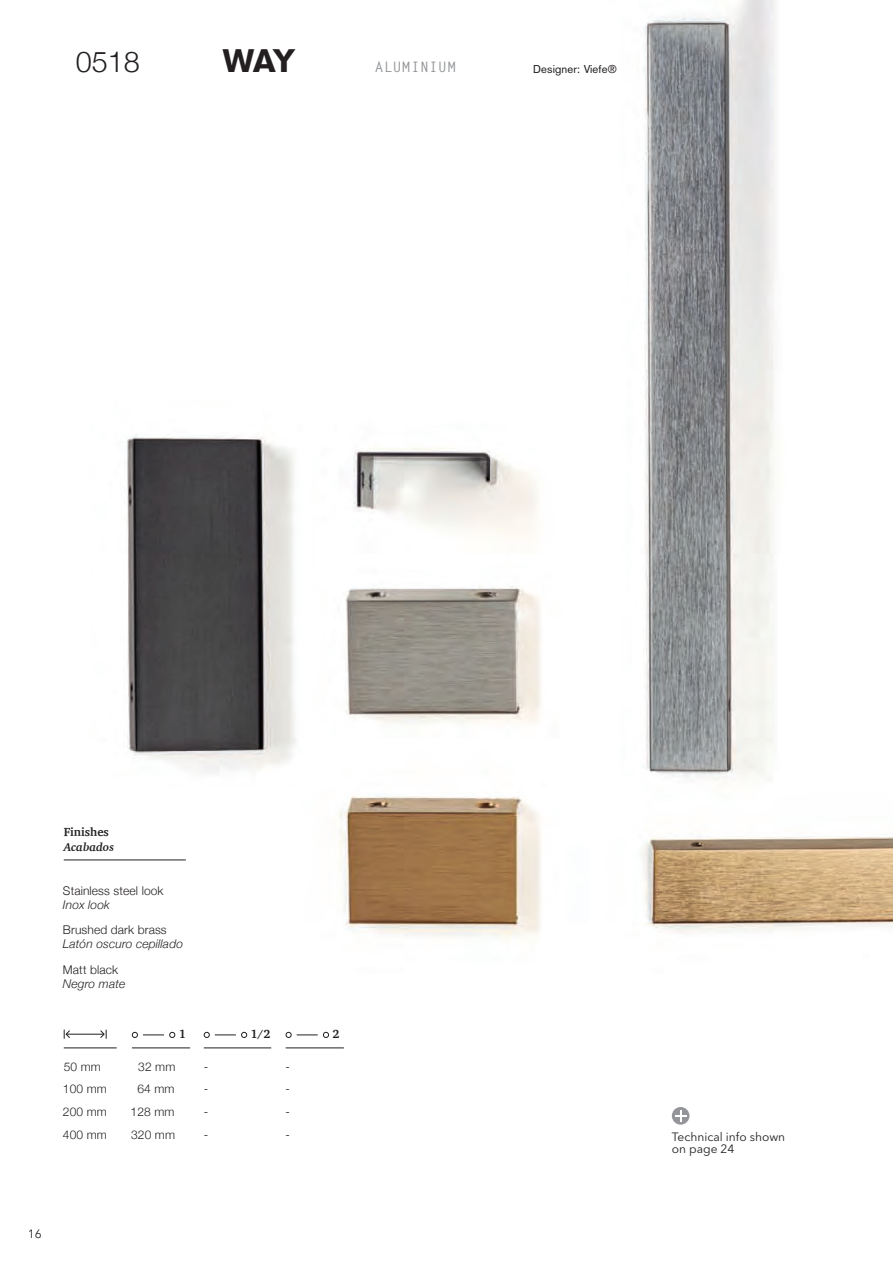
<style>
.page{position:relative;width:893px;height:1263px;background:#fff}
.page>*{position:absolute;margin:0;border:0;box-sizing:border-box;transform-origin:0 0}
.t1{font:900 32.1px "Akzidenz Grotesk";color:#231f20}
.t2{font:300 28.8px "Helvetica Neue";color:#231f20}
.t3{font:700 14.4px "Letter Gothic Std";letter-spacing:.03em;color:#939598}
.t4{font:300 12px "Helvetica Neue";letter-spacing:.01em;color:#231f20}
.t5{font:italic 300 12px "Helvetica Neue";letter-spacing:.01em;color:#231f20}
.t6{font:12px/12px "Avenir Next LT Pro";color:#231f20}
.t7{font:700 12px "Charter";color:#231f20}
.t8{font:italic 700 11.7px "Charter";color:#231f20}
.t9{font:11.25px "Akzidenz Grotesk";letter-spacing:.01em;color:#231f20}
</style>
<div class="page">
<img style="left:63px;top:0;width:830px;height:1125px">
<hr style="left:64px;top:1047px;width:53px;height:1px;background:#231f20">
<hr style="left:132px;top:1047px;width:58px;height:1px;background:#231f20">
<hr style="left:204px;top:1047px;width:67px;height:1px;background:#231f20">
<hr style="left:286px;top:1047px;width:58px;height:1px;background:#231f20">
<hr style="left:66px;top:1034px;width:38px;height:1px;background:#231f20">
<svg style="left:64px;top:1030px;width:7px;height:8px"></svg>
<svg style="left:100px;top:1030px;width:7px;height:8px"></svg>
<svg style="left:132px;top:1032px;width:43px;height:6px"></svg>
<svg style="left:204px;top:1032px;width:43px;height:6px"></svg>
<svg style="left:323px;top:1032px;width:6px;height:6px"></svg>
<svg style="left:286px;top:1032px;width:31px;height:6px"></svg>
<hr style="left:64px;top:859px;width:122px;height:1px;background:#231f20">
<div style="left:672px;top:1107px;width:17px;height:18px;background:#939598;border-radius:50%"></div>
<svg style="left:675px;top:1109px;width:12px;height:12px"></svg>
<h2 class="t2" style="left:76px;top:38px;width:66px">0518</h2>
<h1 class="t1" style="left:223px;top:41px;width:74px">WAY</h1>
<p class="t3" style="left:375px;top:58px;width:83px">ALUMINIUM</p>
<p class="t9" style="left:533px;top:62px;width:85px">Designer: Viefe®</p>
<p class="t7" style="left:64px;top:822px;width:47px">Finishes</p>
<p class="t8" style="left:64px;top:837px;width:52px">Acabados</p>
<p class="t4" style="left:63px;top:881px;width:102px">Stainless steel look</p>
<p class="t5" style="left:63px;top:895px;width:48px">Inox look</p>
<p class="t4" style="left:63px;top:920px;width:105px">Brushed dark brass</p>
<p class="t5" style="left:63px;top:934px;width:122px">Latón oscuro cepillado</p>
<p class="t4" style="left:63px;top:960px;width:57px">Matt black</p>
<p class="t5" style="left:63px;top:974px;width:64px">Negro mate</p>
<p class="t7" style="left:179px;top:1023px;width:8px">1</p>
<p class="t7" style="left:251px;top:1023px;width:21px">1/2</p>
<p class="t7" style="left:332px;top:1023px;width:8px">2</p>
<p class="t4" style="left:64px;top:1057px;width:39px">50 mm</p>
<p class="t4" style="left:138px;top:1057px;width:39px">32 mm</p>
<p class="t4" style="left:204px;top:1057px;width:6px">-</p>
<p class="t4" style="left:286px;top:1057px;width:6px">-</p>
<p class="t4" style="left:63px;top:1079px;width:46px">100 mm</p>
<p class="t4" style="left:137px;top:1079px;width:39px">64 mm</p>
<p class="t4" style="left:204px;top:1079px;width:6px">-</p>
<p class="t4" style="left:286px;top:1079px;width:6px">-</p>
<p class="t4" style="left:63px;top:1102px;width:46px">200 mm</p>
<p class="t4" style="left:131px;top:1102px;width:46px">128 mm</p>
<p class="t4" style="left:204px;top:1102px;width:6px">-</p>
<p class="t4" style="left:286px;top:1102px;width:6px">-</p>
<p class="t4" style="left:63px;top:1125px;width:46px">400 mm</p>
<p class="t4" style="left:131px;top:1125px;width:46px">320 mm</p>
<p class="t4" style="left:204px;top:1125px;width:6px">-</p>
<p class="t4" style="left:286px;top:1125px;width:6px">-</p>
<p class="t6" style="left:28px;top:1228px;width:15px">16</p>
<p class="t6" style="left:672px;top:1131px;width:115px">Technical info shown on page 24</p>
</div>
